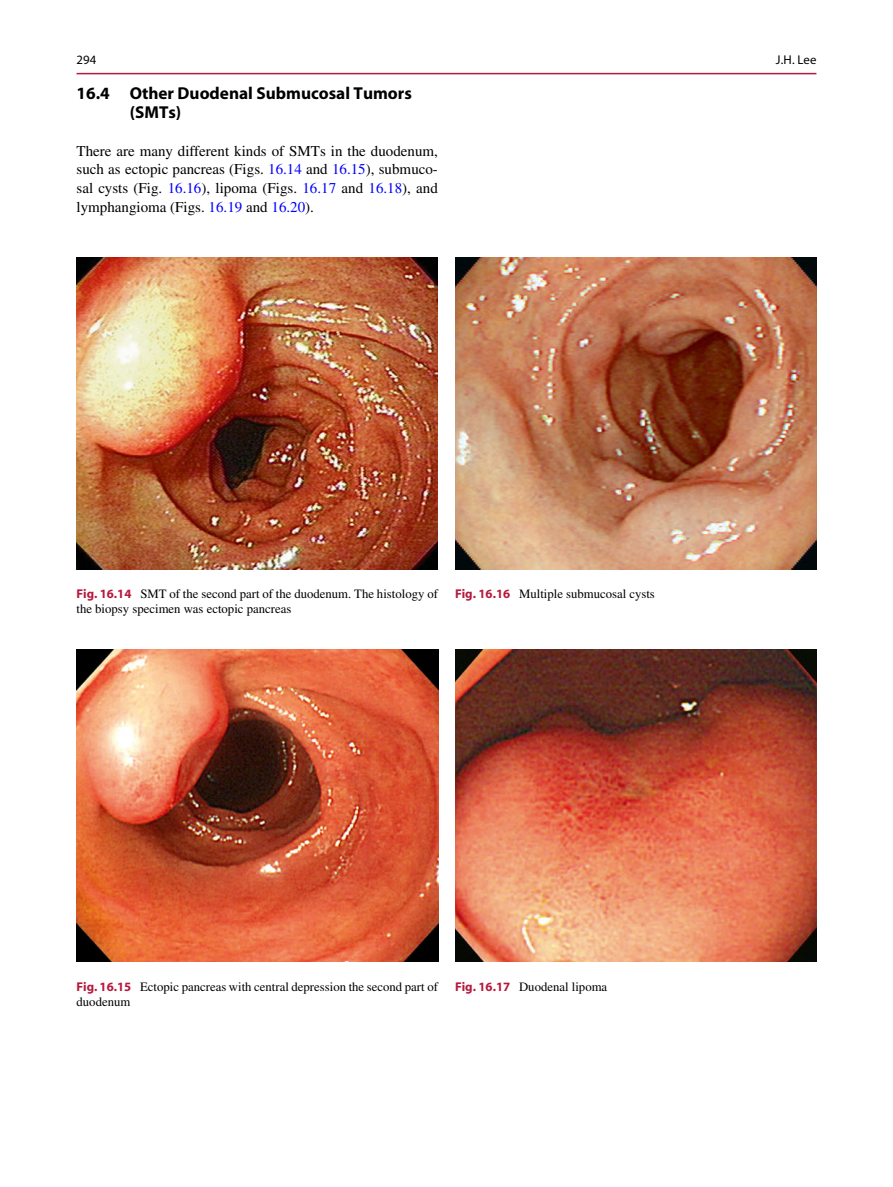
<style>
.page{position:relative;width:893px;height:1187px;background:#fff}
.page>*{position:absolute;margin:0;border:0;box-sizing:border-box;transform-origin:0 0}
.t1{font:700 17.25px/18.8px "Myriad";color:#000}
.t2{font:15px/18.8px "Times";color:#000;text-align:justify}
.t3{font:12.75px/15px "Times";color:#000}
.t4{font:12.75px "Myriad";letter-spacing:.01em;color:#000}
.s1{color:#0000fa}
.s2{font-family:"Myriad";font-weight:700;color:#b6193d}
</style>
<div class="page">
<img style="left:77px;top:257px;width:361px;height:312px">
<img style="left:77px;top:649px;width:361px;height:312px">
<img style="left:455px;top:257px;width:361px;height:312px">
<img style="left:455px;top:649px;width:361px;height:312px">
<hr style="left:77px;top:73px;width:739px;height:1px;background:#b6193d">
<p class="t4" style="left:77px;top:55px;width:21px">294</p>
<h1 class="t1" style="left:130px;top:85px;width:284px;text-indent:-53px">16.4 Other Duodenal Submucosal Tumors (SMTs)</h1>
<p class="t2" style="left:77px;top:143px;width:363px">There are many different kinds of SMTs in the duodenum, such as ectopic pancreas (Figs. <span class="s1">16.14</span> and <span class="s1">16.15</span> ), submuco&shy;sal cysts (Fig. <span class="s1">16.16</span> ), lipoma (Figs. <span class="s1">16.17</span> and <span class="s1">16.18</span> ), and lymphangioma (Figs. <span class="s1">16.19</span> and <span class="s1">16.20</span> ).</p>
<p class="t4" style="left:776px;top:55px;width:42px">J.H. Lee</p>
<p class="t3" style="left:77px;top:588px;width:363px"><span class="s2">Fig. 16.14</span> SMT of the second part of the duodenum. The histology of the biopsy specimen was ectopic pancreas</p>
<p class="t3" style="left:455px;top:588px;width:201px"><span class="s2">Fig. 16.16</span> Multiple submucosal cysts</p>
<p class="t3" style="left:77px;top:979px;width:363px"><span class="s2">Fig. 16.15</span> Ectopic pancreas with central depression the second part of duodenum</p>
<p class="t3" style="left:455px;top:979px;width:154px"><span class="s2">Fig. 16.17</span> Duodenal lipoma</p>
</div>
